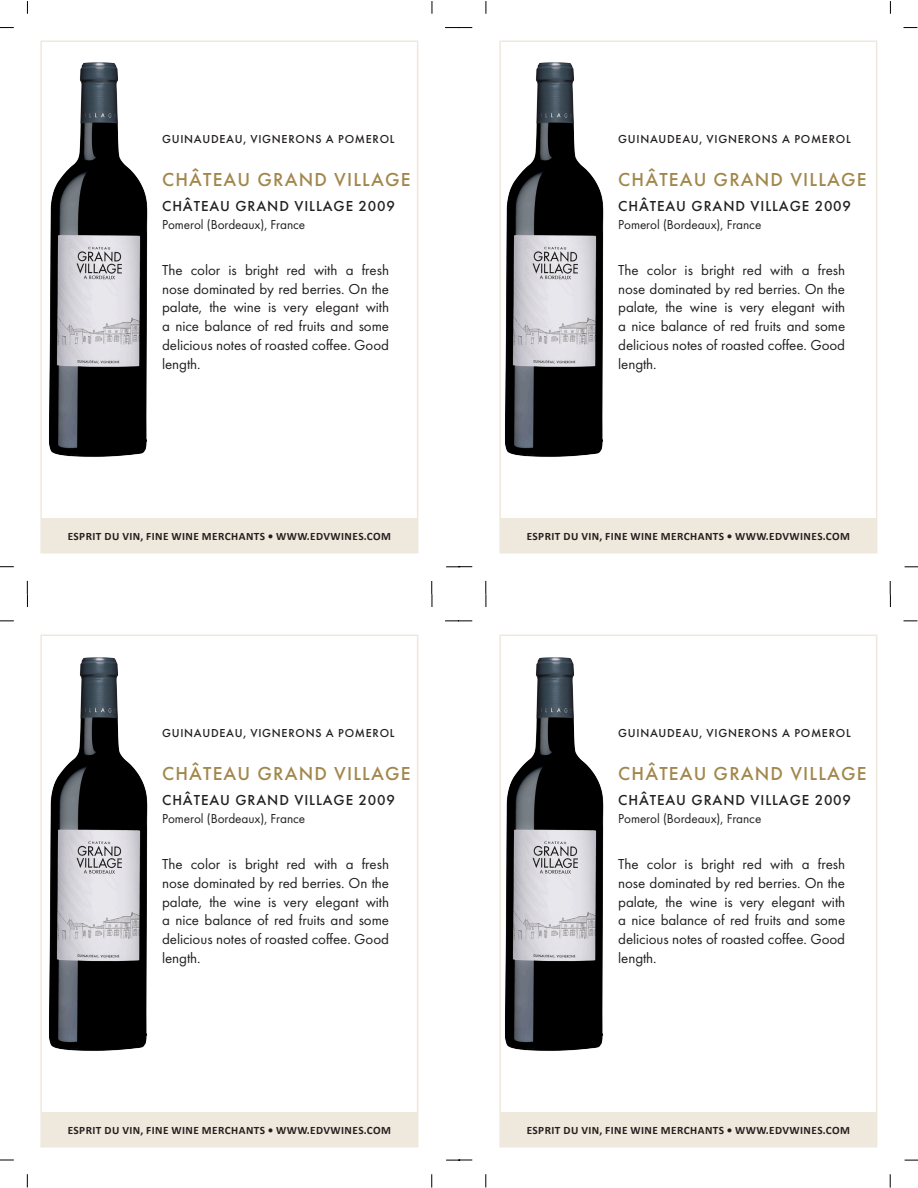
<style>
.page{position:relative;width:918px;height:1188px;background:#fff}
.page>*{position:absolute;margin:0;border:0;box-sizing:border-box;transform-origin:0 0}
.t1{font:500 19.5px "Futura PT";letter-spacing:.06em;color:#a2874c}
.Para_Body{font:15px/18.8px "Futura PT";letter-spacing:-.005em;color:#231f20;text-align:justify}
.t2{font:500 15px "Futura PT";letter-spacing:.06em;color:#231f20}
.Para_Body-2{font:13.5px "Futura PT";letter-spacing:-.005em;color:#231f20}
.t3{font:500 12px "Futura PT";letter-spacing:.06em;color:#231f20}
.t4{font:700 11.25px "Calibri";letter-spacing:.04em;color:#231f20}
</style>
<div class="page">
<svg style="left:27px;top:1px;width:1px;height:13px"></svg>
<svg style="left:0;top:27px;width:14px;height:1px"></svg>
<svg style="left:0;top:566px;width:14px;height:1px"></svg>
<svg style="left:432px;top:1px;width:1px;height:13px"></svg>
<svg style="left:486px;top:1px;width:1px;height:13px"></svg>
<svg style="left:445px;top:27px;width:27px;height:1px"></svg>
<svg style="left:446px;top:566px;width:26px;height:2px"></svg>
<svg style="left:890px;top:1px;width:1px;height:13px"></svg>
<svg style="left:904px;top:27px;width:13px;height:1px"></svg>
<svg style="left:905px;top:567px;width:13px;height:1px"></svg>
<svg style="left:27px;top:581px;width:1px;height:26px"></svg>
<svg style="left:0;top:621px;width:14px;height:1px"></svg>
<svg style="left:0;top:1160px;width:14px;height:1px"></svg>
<svg style="left:27px;top:1174px;width:1px;height:13px"></svg>
<svg style="left:431px;top:581px;width:2px;height:26px"></svg>
<svg style="left:431px;top:1174px;width:1px;height:14px"></svg>
<svg style="left:486px;top:581px;width:1px;height:26px"></svg>
<svg style="left:445px;top:621px;width:27px;height:1px"></svg>
<svg style="left:446px;top:1160px;width:26px;height:1px"></svg>
<svg style="left:486px;top:1174px;width:1px;height:13px"></svg>
<svg style="left:890px;top:581px;width:1px;height:26px"></svg>
<svg style="left:904px;top:621px;width:13px;height:1px"></svg>
<svg style="left:905px;top:1160px;width:13px;height:1px"></svg>
<svg style="left:890px;top:1174px;width:1px;height:14px"></svg>
<div style="left:40px;top:40px;width:378px;height:514px;border:2px solid #efe8dc"></div>
<div style="left:41px;top:519px;width:377px;height:34px;background:#efe8dc"></div>
<div style="left:40px;top:634px;width:378px;height:514px;border:2px solid #efe8dc"></div>
<div style="left:41px;top:1113px;width:377px;height:34px;background:#efe8dc"></div>
<div style="left:499px;top:40px;width:378px;height:514px;border:2px solid #efe8dc"></div>
<div style="left:500px;top:519px;width:377px;height:34px;background:#efe8dc"></div>
<div style="left:499px;top:634px;width:378px;height:514px;border:2px solid #efe8dc"></div>
<div style="left:500px;top:1113px;width:377px;height:34px;background:#efe8dc"></div>
<img style="left:49px;top:62px;width:99px;height:395px">
<img style="left:501px;top:56px;width:103px;height:406px">
<img style="left:49px;top:657px;width:99px;height:394px">
<img style="left:501px;top:650px;width:103px;height:406px">
<p class="t3" style="left:162px;top:132px;width:234px">GUINAUDEAU, VIGNERONS A POMEROL</p>
<p class="t3" style="left:618px;top:132px;width:234px">GUINAUDEAU, VIGNERONS A POMEROL</p>
<p class="t1" style="left:162px;top:168px;width:250px">CHÂTEAU GRAND VILLAGE</p>
<p class="t2" style="left:162px;top:197px;width:234px">CHÂTEAU GRAND VILLAGE 2009</p>
<p class="Para_Body-2" style="left:162px;top:216px;width:145px">Pomerol (Bordeaux), France</p>
<p class="t1" style="left:618px;top:168px;width:250px">CHÂTEAU GRAND VILLAGE</p>
<p class="t2" style="left:618px;top:197px;width:234px">CHÂTEAU GRAND VILLAGE 2009</p>
<p class="Para_Body-2" style="left:618px;top:216px;width:145px">Pomerol (Bordeaux), France</p>
<p class="Para_Body" style="left:162px;top:261px;width:229px">The color is bright red with a fresh nose dominated by red berries. On the palate, the wine is very elegant with a nice balance of red fruits and some delicious notes of roasted coffee. Good length.</p>
<p class="Para_Body" style="left:618px;top:261px;width:229px">The color is bright red with a fresh nose dominated by red berries. On the palate, the wine is very elegant with a nice balance of red fruits and some delicious notes of roasted coffee. Good length.</p>
<p class="t4" style="left:68px;top:529px;width:325px">ESPRIT DU VIN, FINE WINE MERCHANTS • WWW.EDVWINES.COM</p>
<p class="t4" style="left:527px;top:529px;width:325px">ESPRIT DU VIN, FINE WINE MERCHANTS • WWW.EDVWINES.COM</p>
<p class="t3" style="left:162px;top:726px;width:234px">GUINAUDEAU, VIGNERONS A POMEROL</p>
<p class="t3" style="left:618px;top:726px;width:234px">GUINAUDEAU, VIGNERONS A POMEROL</p>
<p class="t1" style="left:162px;top:762px;width:250px">CHÂTEAU GRAND VILLAGE</p>
<p class="t2" style="left:162px;top:791px;width:234px">CHÂTEAU GRAND VILLAGE 2009</p>
<p class="Para_Body-2" style="left:162px;top:810px;width:145px">Pomerol (Bordeaux), France</p>
<p class="t1" style="left:618px;top:762px;width:250px">CHÂTEAU GRAND VILLAGE</p>
<p class="t2" style="left:618px;top:791px;width:234px">CHÂTEAU GRAND VILLAGE 2009</p>
<p class="Para_Body-2" style="left:618px;top:810px;width:145px">Pomerol (Bordeaux), France</p>
<p class="Para_Body" style="left:162px;top:855px;width:229px">The color is bright red with a fresh nose dominated by red berries. On the palate, the wine is very elegant with a nice balance of red fruits and some delicious notes of roasted coffee. Good length.</p>
<p class="Para_Body" style="left:618px;top:855px;width:229px">The color is bright red with a fresh nose dominated by red berries. On the palate, the wine is very elegant with a nice balance of red fruits and some delicious notes of roasted coffee. Good length.</p>
<p class="t4" style="left:68px;top:1123px;width:325px">ESPRIT DU VIN, FINE WINE MERCHANTS • WWW.EDVWINES.COM</p>
<p class="t4" style="left:527px;top:1123px;width:325px">ESPRIT DU VIN, FINE WINE MERCHANTS • WWW.EDVWINES.COM</p>
</div>
